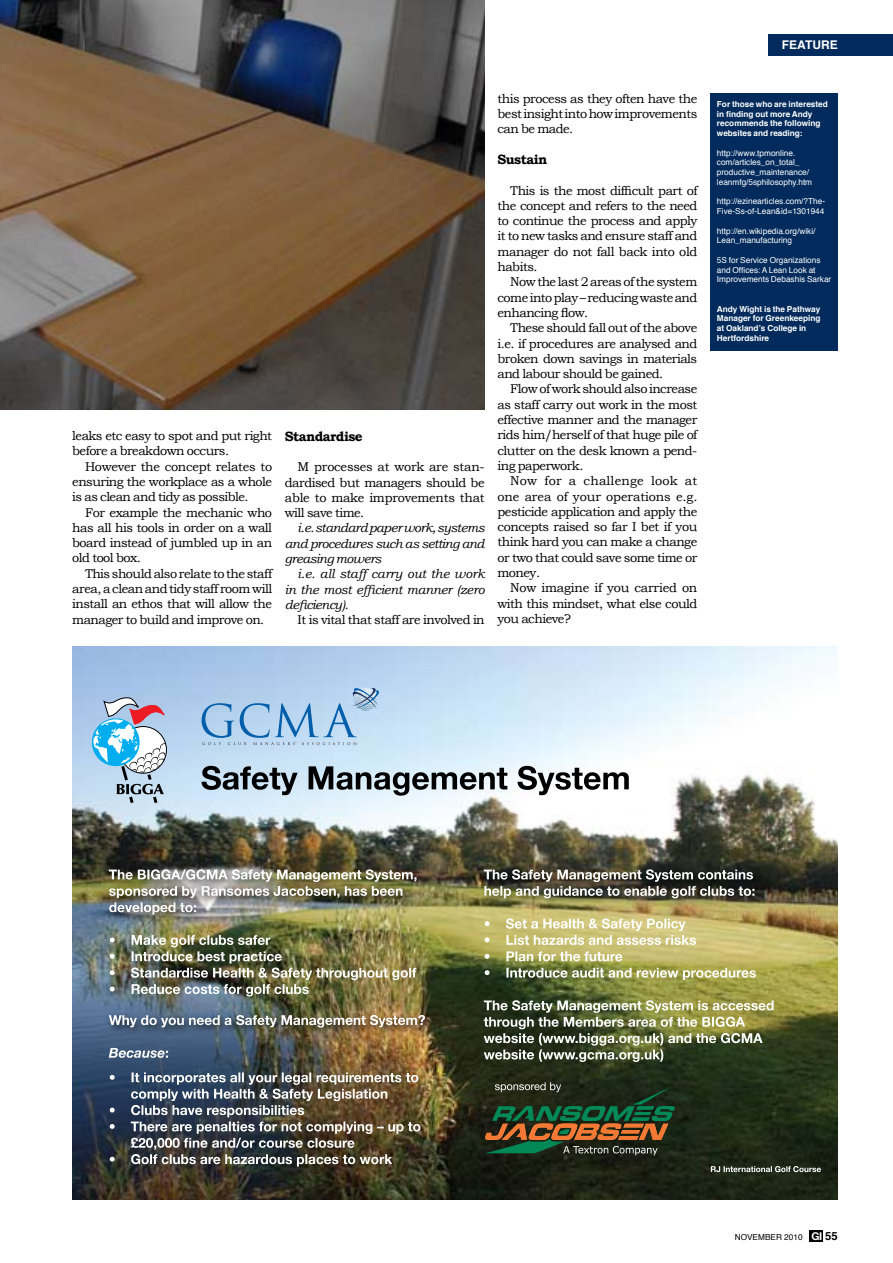
<style>
.page{position:relative;width:893px;height:1263px;background:#fff}
.page>*{position:absolute;margin:0;border:0;box-sizing:border-box;transform-origin:0 0}
.t1{font:700 13.5px "Bookman Old Style";letter-spacing:-.04em;color:#000}
.t2{font:12.75px/15.3px "Bookman Old Style";letter-spacing:-.04em;color:#000;text-align:justify}
.t3{font:italic 12.75px/15.3px "Bookman Old Style";letter-spacing:-.04em;color:#000;text-align:justify}
.t4{font:700 12px "Helvetica";color:#fff}
.t5{font:8.25px/9.8px "Helvetica";color:#fff}
.t6{font:700 8.25px/9.8px "Helvetica";color:#fff}
.t7{font:8.25px "Helvetica";color:#000}
.t8{font:4.2px "Trajan";color:#000}
.s1{font-family:"Helvetica Neue";font-weight:700;font-size:10.8px;color:#fff}
.s2{font-weight:700;font-size:11.25px}
</style>
<div class="page">
<div style="left:809px;top:1230px;width:14px;height:11px;background:#000"></div>
<div style="left:769px;top:34px;width:124px;height:21px;background:#002b5c"></div>
<img style="left:0;top:0;width:485px;height:410px">
<div style="left:710px;top:94px;width:128px;height:257px;background:#002b5c"></div>
<img style="left:72px;top:646px;width:766px;height:553px">
<img style="left:110px;top:1072px;width:310px;height:94px">
<svg style="left:109px;top:1048px;width:59px;height:10px"></svg>
<div style="left:104px;top:1010px;width:330px;height:27px;background:#000;opacity:.75"></div>
<img style="left:109px;top:1015px;width:316px;height:12px">
<img style="left:110px;top:935px;width:306px;height:61px">
<div style="left:104px;top:897px;width:102px;height:26px;background:#000;opacity:.75"></div>
<div style="left:104px;top:865px;width:322px;height:26px;background:#000;opacity:.75"></div>
<img style="left:109px;top:869px;width:307px;height:45px">
<img style="left:484px;top:1000px;width:289px;height:62px">
<svg style="left:485px;top:968px;width:271px;height:12px;background:#a0a474"></svg>
<svg style="left:485px;top:951px;width:137px;height:10px"></svg>
<svg style="left:485px;top:918px;width:211px;height:27px;background:#d9d19a"></svg>
<div style="left:480px;top:881px;width:284px;height:27px;background:#000;opacity:.75"></div>
<div style="left:479px;top:865px;width:283px;height:26px;background:#000;opacity:.75"></div>
<svg style="left:484px;top:869px;width:270px;height:29px;background:#6a695f"></svg>
<svg style="left:202px;top:766px;width:427px;height:30px"></svg>
<svg style="left:93px;top:697px;width:73px;height:107px"></svg>
<svg style="left:202px;top:688px;width:177px;height:57px;background:#a3c6e6"></svg>
<svg style="left:485px;top:1082px;width:190px;height:73px;background:#3a4428"></svg>
<svg style="left:711px;top:1166px;width:110px;height:6px"></svg>
<p class="t2" style="left:72px;top:428px;width:201px">leaks etc easy to spot and put right before a breakdown occurs.</p>
<p class="t2" style="left:72px;top:459px;width:201px;text-indent:13px">However the concept relates to ensuring the workplace as a whole is as clean and tidy as possible.</p>
<p class="t2" style="left:72px;top:505px;width:201px;text-indent:13px">For example the mechanic who has all his tools in order on a wall board instead of jumbled up in an old tool box.</p>
<p class="t2" style="left:72px;top:566px;width:201px;text-indent:13px">This should also relate to the staff area, a clean and tidy staff room will install an ethos that will allow the manager to build and improve on.</p>
<p class="t1" style="left:285px;top:428px;width:79px">Standardise</p>
<p class="t2" style="left:285px;top:459px;width:201px;text-indent:13px">M processes at work are stan&shy;dardised but managers should be able to make improvements that will save time.</p>
<p class="t3" style="left:285px;top:520px;width:201px;text-indent:13px">i.e. standard paper work, systems and procedures such as setting and greasing mowers</p>
<p class="t3" style="left:285px;top:566px;width:201px;text-indent:13px">i.e. all staff carry out the work in the most efficient manner (zero deficiency).</p>
<p class="t2" style="left:298px;top:612px;width:189px">It is vital that staff are involved in</p>
<p class="t2" style="left:497px;top:91px;width:201px">this process as they often have the best insight into how improvements can be made.</p>
<p class="t1" style="left:497px;top:151px;width:51px">Sustain</p>
<p class="t2" style="left:497px;top:182px;width:201px;text-indent:13px">This is the most difficult part of the concept and refers to the need to continue the process and apply it to new tasks and ensure staff and manager do not fall back into old habits.</p>
<p class="t2" style="left:497px;top:274px;width:201px;text-indent:13px">Now the last 2 areas of the system come into play – reducing waste and enhancing flow.</p>
<p class="t2" style="left:497px;top:320px;width:201px;text-indent:13px">These should fall out of the above i.e. if procedures are analysed and broken down savings in materials and labour should be gained.</p>
<p class="t2" style="left:497px;top:381px;width:201px;text-indent:13px">Flow of work should also increase as staff carry out work in the most effective manner and the manager rids him/herself of that huge pile of clutter on the desk known a pend&shy;ing paperwork.</p>
<p class="t2" style="left:497px;top:473px;width:201px;text-indent:13px">Now for a challenge look at one area of your operations e.g. pesticide application and apply the concepts raised so far I bet if you think hard you can make a change or two that could save some time or money.</p>
<p class="t2" style="left:497px;top:580px;width:201px;text-indent:13px">Now imagine if you carried on with this mindset, what else could you achieve?</p>
<p class="t4" style="left:782px;top:35px;width:56px">Feature</p>
<p class="t6" style="left:717px;top:99px;width:112px">For those who are interested in finding out more Andy recommends the following websites and reading:</p>
<p class="t5" style="left:717px;top:148px;width:97px">http://www.tpmonline. com/articles_on_total_ productive_maintenance/ leanmfg/5sphilosophy.htm</p>
<p class="t5" style="left:717px;top:197px;width:110px">http://ezinearticles.com/?The-<br>Five-Ss-of-Lean&amp;id=1301944</p>
<p class="t5" style="left:717px;top:226px;width:100px">http://en.wikipedia.org/wiki/<br>Lean_manufacturing</p>
<p class="t5" style="left:717px;top:255px;width:116px">5S for Service Organizations and Offices: A Lean Look at<br>Improvements Debashis Sarkar</p>
<p class="t6" style="left:717px;top:304px;width:105px">Andy Wight is the Pathway<br>Manager for Greenkeeping at Oakland’s College in<br>Hertfordshire</p>
<p class="t8" style="left:296px;top:741px;width:2px">’</p>
<p class="t7" style="left:735px;top:1231px;width:104px">NOVEMBER 2010 <span class="s1">GI</span> <span class="s2">55</span></p>
</div>
